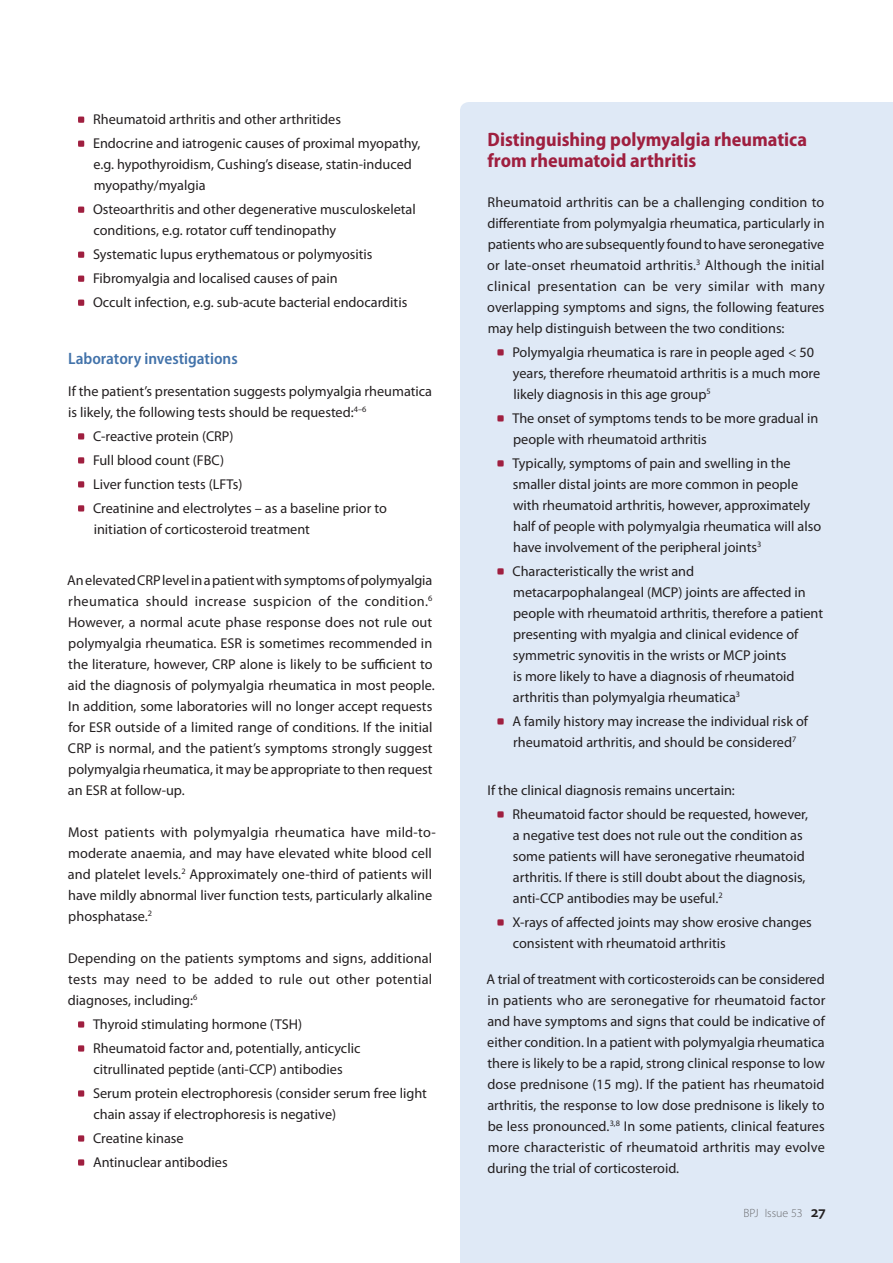
<style>
.page{position:relative;width:893px;height:1263px;background:#fff}
.page>*{position:absolute;margin:0;border:0;box-sizing:border-box;transform-origin:0 0}
.A_head{font:700 semi-condensed 19.5px/21px "Myriad Pro";color:#9f1f3f}
.B_head{font:600 semi-condensed 16.5px "Myriad Pro";color:#4373aa}
.Bullet_List{font:14.25px/21px "Myriad Pro";color:#231f20}
.Body{font:14.25px/21px "Myriad Pro";letter-spacing:.005em;color:#231f20}
.Line_before_Bullet{font:14.25px/21px "Myriad Pro";color:#231f20;text-align:justify}
.Bullet_List_Last_Ite{font:14.25px/21px "Myriad Pro";color:#231f20}
.t1{font:300 12px "Myriad Pro";color:#6c6d70}
.s1{font-weight:600;font-size:15.75px;color:#231f20}
</style>
<div class="page">
<div style="left:460px;top:102px;width:433px;height:1161px;background:#dfe9f6"></div>
<svg style="left:78px;top:116px;width:6px;height:7px"></svg>
<svg style="left:78px;top:140px;width:6px;height:7px"></svg>
<svg style="left:78px;top:206px;width:6px;height:7px"></svg>
<svg style="left:78px;top:251px;width:6px;height:7px"></svg>
<svg style="left:78px;top:275px;width:6px;height:7px"></svg>
<svg style="left:78px;top:299px;width:6px;height:7px"></svg>
<svg style="left:78px;top:433px;width:6px;height:7px"></svg>
<svg style="left:78px;top:457px;width:6px;height:7px"></svg>
<svg style="left:78px;top:481px;width:6px;height:7px"></svg>
<svg style="left:78px;top:505px;width:6px;height:7px"></svg>
<svg style="left:78px;top:1021px;width:6px;height:7px"></svg>
<svg style="left:78px;top:1045px;width:6px;height:7px"></svg>
<svg style="left:78px;top:1090px;width:6px;height:7px"></svg>
<svg style="left:78px;top:1135px;width:6px;height:7px"></svg>
<svg style="left:78px;top:1159px;width:6px;height:7px"></svg>
<svg style="left:497px;top:349px;width:7px;height:7px"></svg>
<svg style="left:497px;top:415px;width:7px;height:7px"></svg>
<svg style="left:497px;top:460px;width:7px;height:7px"></svg>
<svg style="left:497px;top:568px;width:7px;height:7px"></svg>
<svg style="left:497px;top:718px;width:7px;height:7px"></svg>
<svg style="left:497px;top:811px;width:7px;height:7px"></svg>
<svg style="left:497px;top:919px;width:7px;height:7px"></svg>
<p class="Bullet_List" style="left:93px;top:109px;width:250px">Rheumatoid arthritis and other arthritides</p>
<p class="Bullet_List" style="left:93px;top:133px;width:329px">Endocrine and iatrogenic causes of proximal myopathy, e.g. hypothyroidism, Cushing’s disease, statin-induced myopathy/myalgia</p>
<p class="Bullet_List" style="left:93px;top:199px;width:324px">Osteoarthritis and other degenerative musculoskeletal conditions, e.g. rotator cuff tendinopathy</p>
<p class="Bullet_List" style="left:93px;top:244px;width:281px">Systematic lupus erythematous or polymyositis</p>
<p class="Bullet_List_Last_Ite" style="left:93px;top:268px;width:246px">Fibromyalgia and localised causes of pain</p>
<p class="Bullet_List" style="left:93px;top:292px;width:316px">Occult infection, e.g. sub-acute bacterial endocarditis</p>
<p class="B_head" style="left:68px;top:350px;width:171px">Laboratory investigations</p>
<p class="Line_before_Bullet" style="left:68px;top:380px;width:365px">If the patient’s presentation suggests polymyalgia rheumatica is likely, the following tests should be requested:<sup>4–6</sup></p>
<p class="Bullet_List" style="left:93px;top:425px;width:142px">C-reactive protein (CRP)</p>
<p class="Bullet_List" style="left:93px;top:449px;width:133px">Full blood count (FBC)</p>
<p class="Bullet_List" style="left:93px;top:473px;width:151px">Liver function tests (LFTs)</p>
<p class="Bullet_List_Last_Ite" style="left:93px;top:497px;width:295px">Creatinine and electrolytes – as a baseline prior to initiation of corticosteroid treatment</p>
<p class="Body" style="left:67px;top:569px;width:369px">An elevated CRP level in a patient with symptoms of polymyalgia rheumatica should increase suspicion of the condition.<sup>6<br></sup>However, a normal acute phase response does not rule out polymyalgia rheumatica. ESR is sometimes recommended in the literature, however, CRP alone is likely to be sufficient to aid the diagnosis of polymyalgia rheumatica in most people.<br>In addition, some laboratories will no longer accept requests for ESR outside of a limited range of conditions. If the initial CRP is normal, and the patient’s symptoms strongly suggest polymyalgia rheumatica, it may be appropriate to then request an ESR at follow-up.</p>
<p class="Body" style="left:68px;top:821px;width:369px">Most patients with polymyalgia rheumatica have mild-to&shy;moderate anaemia, and may have elevated white blood cell and platelet levels.<sup>2</sup> Approximately one-third of patients will have mildly abnormal liver function tests, particularly alkaline phosphatase.<sup>2</sup></p>
<p class="Line_before_Bullet" style="left:68px;top:947px;width:366px">Depending on the patients symptoms and signs, additional tests may need to be added to rule out other potential diagnoses, including:<sup>6</sup></p>
<p class="Bullet_List" style="left:93px;top:1013px;width:211px">Thyroid stimulating hormone (TSH)</p>
<p class="Bullet_List" style="left:93px;top:1037px;width:269px">Rheumatoid factor and, potentially, anticyclic citrullinated peptide (anti-CCP) antibodies</p>
<p class="Bullet_List" style="left:93px;top:1082px;width:335px">Serum protein electrophoresis (consider serum free light chain assay if electrophoresis is negative)</p>
<p class="Bullet_List" style="left:93px;top:1127px;width:92px">Creatine kinase</p>
<p class="Bullet_List_Last_Ite" style="left:93px;top:1151px;width:136px">Antinuclear antibodies</p>
<p class="A_head" style="left:488px;top:129px;width:321px">Distinguishing polymyalgia rheumatica from rheumatoid arthritis</p>
<p class="Line_before_Bullet" style="left:487px;top:191px;width:339px">Rheumatoid arthritis can be a challenging condition to differentiate from polymyalgia rheumatica, particularly in patients who are subsequently found to have seronegative or late-onset rheumatoid arthritis.<sup>3</sup> Although the initial clinical presentation can be very similar with many overlapping symptoms and signs, the following features may help distinguish between the two conditions:</p>
<p class="Bullet_List" style="left:512px;top:341px;width:309px">Polymyalgia rheumatica is rare in people aged &lt; 50 years, therefore rheumatoid arthritis is a much more likely diagnosis in this age group<sup>5</sup></p>
<p class="Bullet_List" style="left:512px;top:407px;width:307px">The onset of symptoms tends to be more gradual in people with rheumatoid arthritis</p>
<p class="Bullet_List" style="left:512px;top:452px;width:310px">Typically, symptoms of pain and swelling in the smaller distal joints are more common in people with rheumatoid arthritis, however, approximately half of people with polymyalgia rheumatica will also have involvement of the peripheral joints<sup>3</sup></p>
<p class="Bullet_List" style="left:512px;top:560px;width:312px">Characteristically the wrist and metacarpophalangeal (MCP) joints are affected in people with rheumatoid arthritis, therefore a patient presenting with myalgia and clinical evidence of symmetric synovitis in the wrists or MCP joints<br>is more likely to have a diagnosis of rheumatoid arthritis than polymyalgia rheumatica<sup>3</sup></p>
<p class="Bullet_List_Last_Ite" style="left:512px;top:710px;width:297px">A family history may increase the individual risk of rheumatoid arthritis, and should be considered<sup>7</sup></p>
<p class="Line_before_Bullet" style="left:488px;top:779px;width:249px">If the clinical diagnosis remains uncertain:</p>
<p class="Bullet_List" style="left:512px;top:803px;width:297px">Rheumatoid factor should be requested, however, a negative test does not rule out the condition as some patients will have seronegative rheumatoid arthritis. If there is still doubt about the diagnosis, anti-CCP antibodies may be useful.<sup>2</sup></p>
<p class="Bullet_List_Last_Ite" style="left:512px;top:911px;width:301px">X-rays of affected joints may show erosive changes consistent with rheumatoid arthritis</p>
<p class="Body" style="left:487px;top:968px;width:340px;text-align:justify">A trial of treatment with corticosteroids can be considered in patients who are seronegative for rheumatoid factor and have symptoms and signs that could be indicative of either condition. In a patient with polymyalgia rheumatica there is likely to be a rapid, strong clinical response to low dose prednisone (15 mg). If the patient has rheumatoid arthritis, the response to low dose prednisone is likely to be less pronounced.<sup>3,8</sup> In some patients, clinical features more characteristic of rheumatoid arthritis may evolve during the trial of corticosteroid.</p>
<p class="t1" style="left:743px;top:1206px;width:84px">BPJ Issue 53 <span class="s1">27</span></p>
</div>
